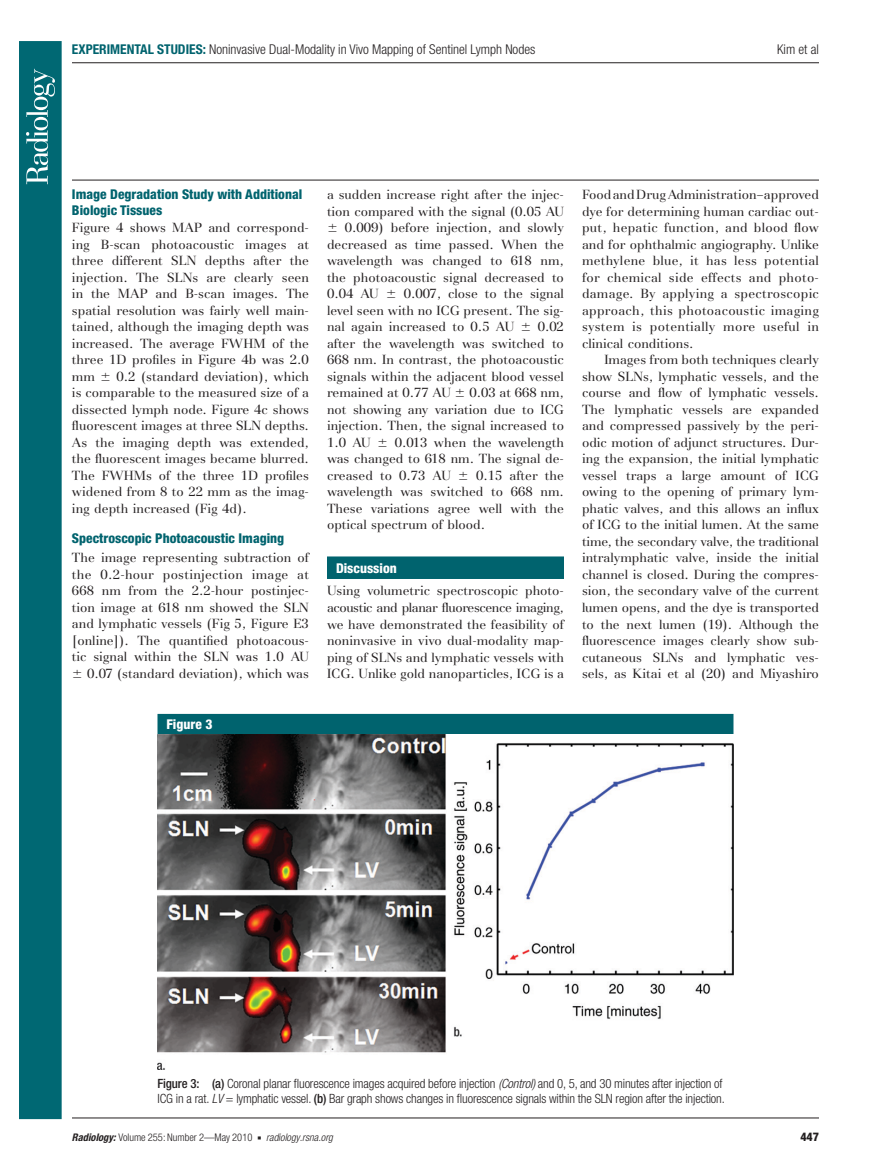
<style>
.page{position:relative;width:891px;height:1175px;background:#fff}
.page>*{position:absolute;margin:0;border:0;box-sizing:border-box;transform-origin:0 0}
.t1{font:300 condensed 13.5px "Helvetica Neue";color:#231f20}
.t2{font:800 condensed 13.5px/16.5px "Helvetica Neue";color:#00636e}
.t3{font:800 condensed 13.5px "Helvetica Neue";color:#fff}
.t4{font:13.2px/16.5px "AT Basilia";color:#231f20;text-align:justify}
.t5{font:300 condensed 12.75px/15.8px "Helvetica Neue";letter-spacing:-.01em;color:#231f20}
.t6{font:800 condensed 12px "Helvetica Neue";color:#231f20}
.t7{font:300 condensed 10.5px "Helvetica Neue";color:#231f20}
.s1{font-weight:700;color:#00636e}
.s2{font-family:"Universal Greekwith Math Pi"}
.s3{font-weight:500}
.s4{font-style:italic}
.s5{font-weight:700;font-style:italic}
.s6{font-family:"Universal Newswith Comm Pi";font-weight:400;font-stretch:normal;font-size:6px}
</style>
<div class="page">
<div style="left:19px;top:41px;width:43px;height:1078px;background:#006873;border:2px solid #006873"></div>
<svg style="left:26px;top:69px;width:29px;height:115px"></svg>
<hr style="left:72px;top:180px;width:747px;height:1px;background:#231f20">
<hr style="left:72px;top:1117px;width:747px;height:1px;background:#231f20">
<hr style="left:72px;top:62px;width:747px;height:1px;background:#231f20">
<div style="left:327px;top:556px;width:237px;height:23px;background:#00636e"></div>
<div style="left:157px;top:714px;width:576px;height:21px;background:#00636e"></div>
<img style="left:158px;top:735px;width:576px;height:334px">
<p class="t1" style="left:72px;top:44px;width:465px"><span class="s1">EXPERIMENTAL STUDIES:</span> Noninvasive Dual-Modality in Vivo Mapping of Sentinel Lymph Nodes</p>
<p class="t1" style="left:777px;top:44px;width:43px">Kim et al</p>
<p class="t2" style="left:72px;top:187px;width:232px">Image Degradation Study with Additional<br>Biologic Tissues</p>
<p class="t4" style="left:72px;top:221px;width:239px">Figure 4 shows MAP and correspond&shy;ing B-scan photoacoustic images at three different SLN depths after the injection. The SLNs are clearly seen in the MAP and B-scan images. The spatial resolution was fairly well main&shy;tained, although the imaging depth was increased. The average FWHM of the three 1D profiles in Figure 4b was 2.0 mm <span class="s2">6</span> 0.2 (standard deviation), which is comparable to the measured size of a dissected lymph node. Figure 4c shows fluorescent images at three SLN depths.<br>As the imaging depth was extended, the fluorescent images became blurred.<br>The FWHMs of the three 1D profiles widened from 8 to 22 mm as the imag&shy;ing depth increased ( Fig 4d ).</p>
<p class="t2" style="left:72px;top:531px;width:214px">Spectroscopic Photoacoustic Imaging</p>
<p class="t4" style="left:72px;top:551px;width:239px">The image representing subtraction of the 0.2-hour postinjection image at 668 nm from the 2.2-hour postinjec&shy;tion image at 618 nm showed the SLN and lymphatic vessels ( Fig 5 , Figure E3 [online]). The quantified photoacous&shy;tic signal within the SLN was 1.0 AU <span class="s2">6</span> 0.07 (standard deviation), which was</p>
<p class="t3" style="left:166px;top:719px;width:47px">Figure 3</p>
<p class="t4" style="left:327px;top:188px;width:239px">a sudden increase right after the injec&shy;tion compared with the signal (0.05 AU <span class="s2">6</span> 0.009) before injection, and slowly decreased as time passed. When the wavelength was changed to 618 nm, the photoacoustic signal decreased to 0.04 AU <span class="s2">6</span> 0.007, close to the signal level seen with no ICG present. The sig&shy;nal again increased to 0.5 AU <span class="s2">6</span> 0.02 after the wavelength was switched to 668 nm. In contrast, the photoacoustic signals within the adjacent blood vessel remained at 0.77 AU <span class="s2">6</span> 0.03 at 668 nm, not showing any variation due to ICG injection. Then, the signal increased to 1.0 AU <span class="s2">6</span> 0.013 when the wavelength was changed to 618 nm. The signal de&shy;creased to 0.73 AU <span class="s2">6</span> 0.15 after the wavelength was switched to 668 nm.<br>These variations agree well with the optical spectrum of blood.</p>
<p class="t3" style="left:336px;top:563px;width:62px">Discussion</p>
<p class="t4" style="left:327px;top:584px;width:239px">Using volumetric spectroscopic photo&shy;acoustic and planar fluorescence imaging, we have demonstrated the feasibility of noninvasive in vivo dual-modality map&shy;ping of SLNs and lymphatic vessels with ICG. Unlike gold nanoparticles, ICG is a</p>
<p class="t4" style="left:582px;top:188px;width:239px">Food and Drug Administration–approved dye for determining human cardiac out&shy;put, hepatic function, and blood flow and for ophthalmic angiography. Unlike methylene blue, it has less potential for chemical side effects and photo&shy;damage. By applying a spectroscopic approach, this photoacoustic imaging system is potentially more useful in clinical conditions.</p>
<p class="t4" style="left:582px;top:353px;width:239px;text-indent:22px">Images from both techniques clearly show SLNs, lymphatic vessels, and the course and flow of lymphatic vessels.<br>The lymphatic vessels are expanded and compressed passively by the peri&shy;odic motion of adjunct structures. Dur&shy;ing the expansion, the initial lymphatic vessel traps a large amount of ICG owing to the opening of primary lym&shy;phatic valves, and this allows an influx of ICG to the initial lumen. At the same time, the secondary valve, the traditional intralymphatic valve, inside the initial channel is closed. During the compres&shy;sion, the secondary valve of the current lumen opens, and the dye is transported to the next lumen ( 19 ). Although the fluorescence images clearly show sub&shy;cutaneous SLNs and lymphatic ves&shy;sels, as Kitai et al ( 20 ) and Miyashiro</p>
<p class="t5" style="left:157px;top:1076px;width:569px"><span class="s3">Figure 3: (a)</span> Coronal planar fluorescence images acquired before injection <span class="s4">(Control)</span> and 0, 5, and 30 minutes after injection of<br>ICG in a rat. <span class="s4">LV</span> = lymphatic vessel. <span class="s3">(b)</span> Bar graph shows changes in fluorescence signals within the SLN region after the injection.</p>
<p class="t7" style="left:72px;top:1133px;width:262px"><span class="s5">Radiology:</span> Volume 255: Number 2—May 2010 <span class="s6">n</span> <span class="s4">radiology.rsna.org</span></p>
<p class="t6" style="left:801px;top:1132px;width:20px">447</p>
</div>
